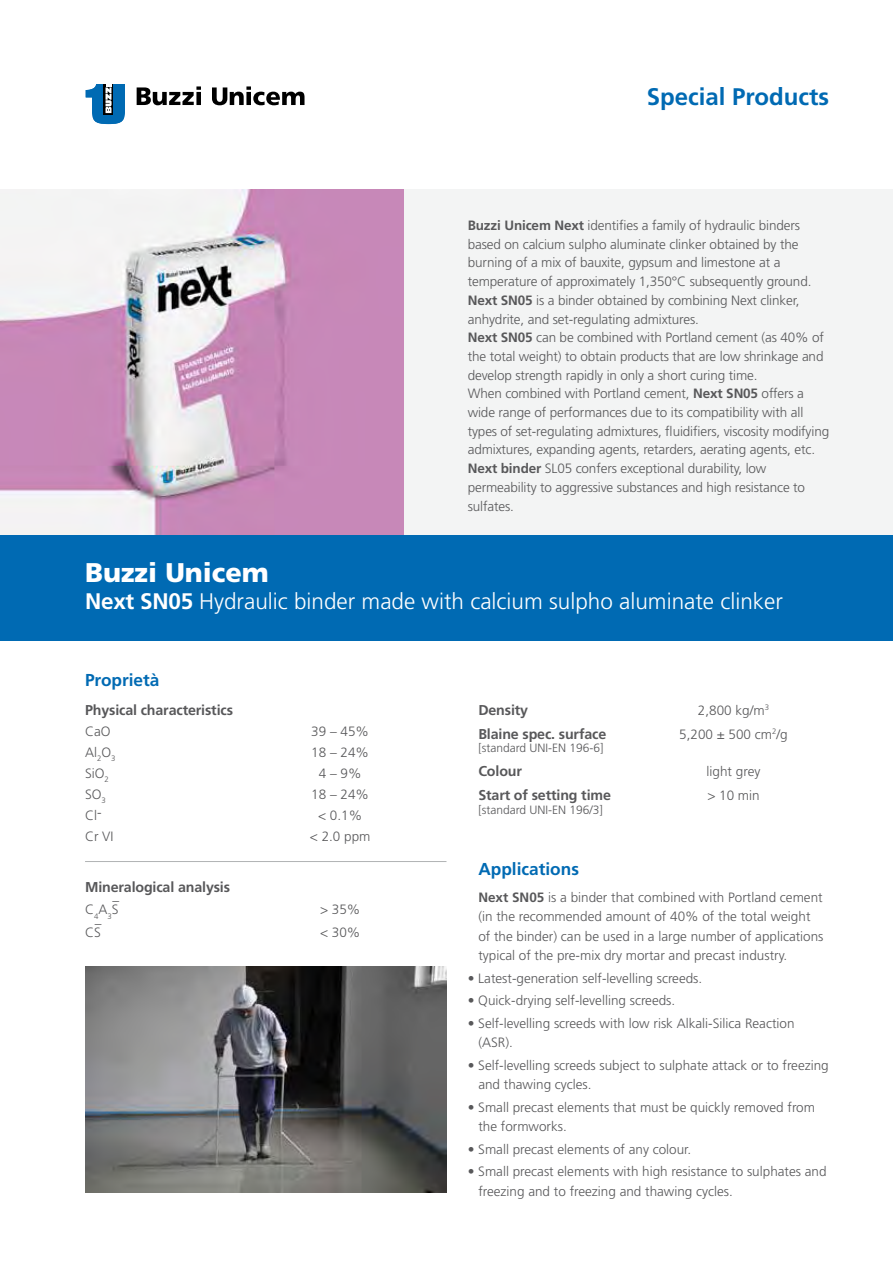
<style>
.page{position:relative;width:893px;height:1263px;background:#fff}
.page>*{position:absolute;margin:0;border:0;box-sizing:border-box;transform-origin:0 0}
.t1{font:900 27px "Frutiger";color:#fff}
.t2{font:700 24px "Frutiger";color:#006ab3}
.t3{font:300 22.5px "Frutiger";color:#fff}
.t4{font:700 17.25px "Frutiger";color:#006ab3}
.t5{font:700 14.25px "Frutiger";letter-spacing:-.01em;color:#58585a}
.t6{font:300 13.5px/18.8px "Frutiger";letter-spacing:-.01em;color:#58585a}
.t7{font:300 12px "Frutiger";color:#58585a}
.s1{font-weight:700}
</style>
<div class="page">
<div style="left:404px;top:189px;width:489px;height:347px;background:#f3f4f4"></div>
<img style="left:0;top:189px;width:404px;height:347px">
<div style="left:0;top:536px;width:893px;height:104px;background:#006ab3"></div>
<svg style="left:137px;top:86px;width:64px;height:19px"></svg>
<svg style="left:212px;top:86px;width:92px;height:19px"></svg>
<svg style="left:86px;top:84px;width:39px;height:40px"></svg>
<hr style="left:85px;top:861px;width:361px;height:1px;background:#b1b3b4">
<img style="left:85px;top:966px;width:361px;height:227px">
<h2 class="t2" style="left:647px;top:82px;width:184px">Special Products</h2>
<p class="t6" style="left:468px;top:216px;width:363px"><span class="s1">Buzzi Unicem Next</span> identifies a family of hydraulic binders based on calcium sulpho aluminate clinker obtained by the burning of a mix of bauxite, gypsum and limestone at a temperature of approximately 1,350°C subsequently ground.<br><span class="s1">Next SN05</span> is a binder obtained by combining Next clinker, anhydrite, and set-regulating admixtures.<br><span class="s1">Next SN05</span> can be combined with Portland cement (as 40% of the total weight) to obtain products that are low shrinkage and develop strength rapidly in only a short curing time.<br>When combined with Portland cement, <span class="s1">Next SN05</span> offers a wide range of performances due to its compatibility with all types of set-regulating admixtures, fluidifiers, viscosity modifying admixtures, expanding agents, retarders, aerating agents, etc.<br><span class="s1">Next binder</span> SL05 confers exceptional durability, low permeability to aggressive substances and high resistance to sulfates.</p>
<h1 class="t1" style="left:85px;top:557px;width:185px">Buzzi Unicem</h1>
<h3 class="t3" style="left:85px;top:589px;width:699px"><span class="s1">Next SN05</span> Hydraulic binder made with calcium sulpho aluminate clinker</h3>
<p class="t4" style="left:85px;top:669px;width:76px">Proprietà</p>
<p class="t5" style="left:85px;top:701px;width:149px">Physical characteristics</p>
<p class="t6" style="left:85px;top:722px;width:27px">CaO</p>
<p class="t6" style="left:311px;top:722px;width:59px">39 – 45%</p>
<p class="t6" style="left:85px;top:743px;width:32px">Al<sub>2</sub>O<sub>3</sub></p>
<p class="t6" style="left:311px;top:743px;width:59px">18 – 24%</p>
<p class="t6" style="left:85px;top:764px;width:25px">SiO<sub>2</sub></p>
<p class="t6" style="left:319px;top:764px;width:44px">4 – 9%</p>
<p class="t6" style="left:85px;top:785px;width:22px">SO<sub>3</sub></p>
<p class="t6" style="left:311px;top:785px;width:59px">18 – 24%</p>
<p class="t6" style="left:85px;top:806px;width:18px">Cl-</p>
<p class="t6" style="left:318px;top:806px;width:46px">&lt; 0.1%</p>
<p class="t6" style="left:85px;top:827px;width:30px">Cr VI</p>
<p class="t6" style="left:310px;top:827px;width:62px">&lt; 2.0 ppm</p>
<p class="t5" style="left:85px;top:878px;width:147px">Mineralogical analysis</p>
<p class="t6" style="left:85px;top:900px;width:35px">C<sub>4</sub>A<sub>3</sub>S</p>
<p class="t6" style="left:112px;top:891px;width:8px">–</p>
<p class="t6" style="left:320px;top:900px;width:42px">&gt; 35%</p>
<p class="t6" style="left:95px;top:914px;width:8px">–</p>
<p class="t6" style="left:85px;top:923px;width:17px">CS</p>
<p class="t6" style="left:320px;top:923px;width:42px">&lt; 30%</p>
<p class="t5" style="left:478px;top:701px;width:51px">Density</p>
<p class="t6" style="left:698px;top:701px;width:73px">2,800 kg/m<sup>3</sup></p>
<p class="t5" style="left:478px;top:725px;width:129px">Blaine spec. surface</p>
<p class="t6" style="left:679px;top:725px;width:110px">5,200 ± 500 cm<sup>2</sup>/g</p>
<p class="t7" style="left:478px;top:741px;width:127px">[standard UNI-EN 196-6]</p>
<p class="t5" style="left:478px;top:763px;width:45px">Colour</p>
<p class="t6" style="left:707px;top:762px;width:55px">light grey</p>
<p class="t5" style="left:478px;top:787px;width:134px">Start of setting time</p>
<p class="t6" style="left:707px;top:786px;width:54px">&gt; 10 min</p>
<p class="t7" style="left:478px;top:803px;width:126px">[standard UNI-EN 196/3]</p>
<p class="t4" style="left:478px;top:858px;width:102px">Applications</p>
<p class="t6" style="left:478px;top:887px;width:347px;line-height:19.5px"><span class="s1">Next SN05</span> is a binder that combined with Portland cement (in the recommended amount of 40% of the total weight of the binder) can be used in a large number of applications typical of the pre-mix dry mortar and precast industry.</p>
<p class="t6" style="left:468px;top:969px;width:236px">• Latest-generation self-levelling screeds.</p>
<p class="t6" style="left:468px;top:991px;width:209px">• Quick-drying self-levelling screeds.</p>
<p class="t6" style="left:478px;top:1013px;width:318px;line-height:19.5px;text-indent:-11px">• Self-levelling screeds with low risk Alkali-Silica Reaction (ASR).</p>
<p class="t6" style="left:478px;top:1055px;width:352px;line-height:19.5px;text-indent:-11px">• Self-levelling screeds subject to sulphate attack or to freezing and thawing cycles.</p>
<p class="t6" style="left:478px;top:1097px;width:338px;line-height:19.5px;text-indent:-11px">• Small precast elements that must be quickly removed from the formworks.</p>
<p class="t6" style="left:468px;top:1140px;width:225px">• Small precast elements of any colour.</p>
<p class="t6" style="left:478px;top:1162px;width:350px;line-height:19.5px;text-indent:-11px">• Small precast elements with high resistance to sulphates and freezing and to freezing and thawing cycles.</p>
</div>
